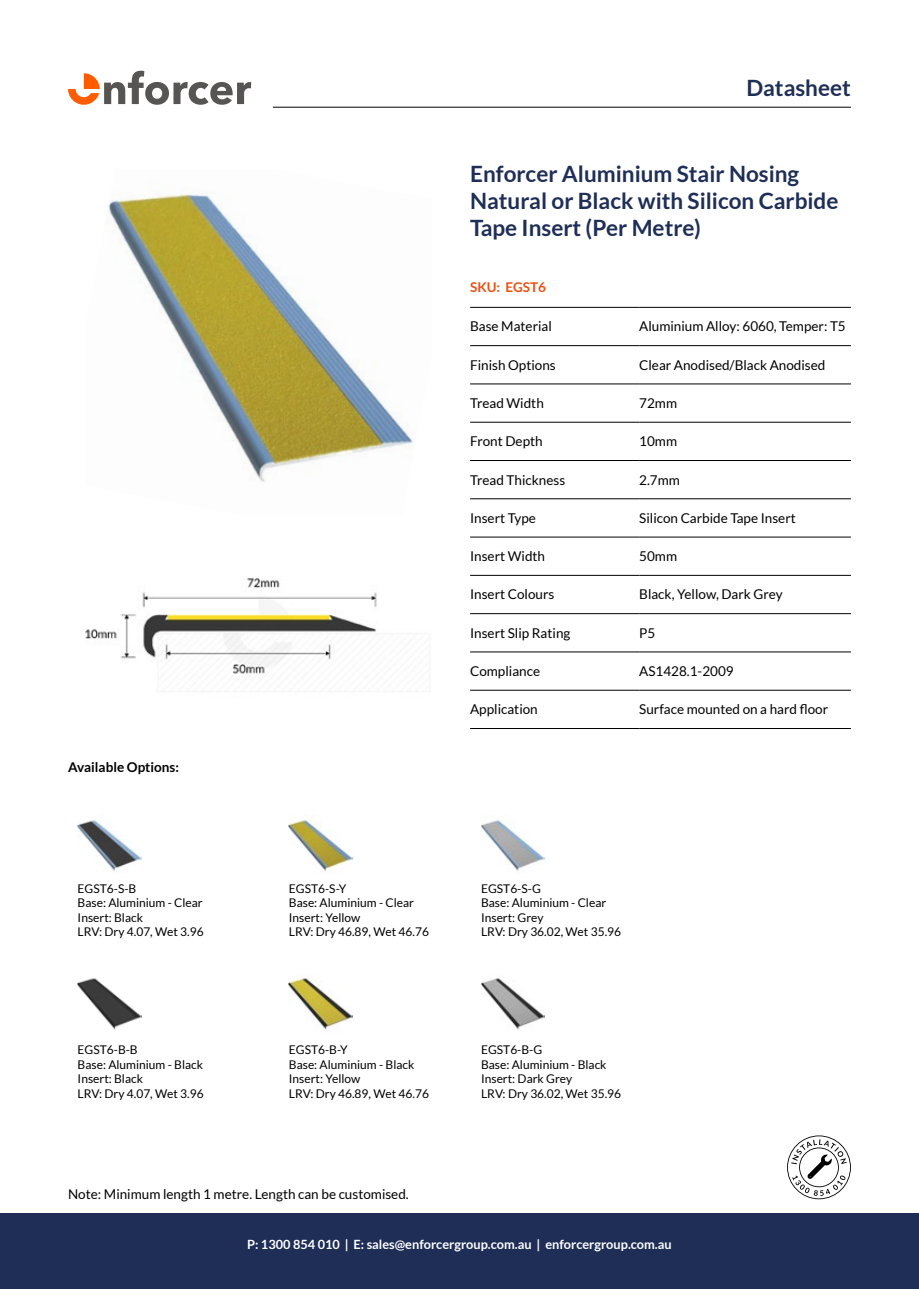
<style>
.page{position:relative;width:919px;height:1289px;background:#fff}
.page>*{position:absolute;margin:0;border:0;box-sizing:border-box;transform-origin:0 0}
.t1{font:700 22.5px/27px "Lato";color:#1f2e56}
.t2{font:13.5px "Lato";color:#000}
.t3{font:700 13.5px "Lato";color:#000}
.t4{font:700 13.5px "Lato";color:#e95114}
.t5{font:700 12.75px "Lato";color:#fff}
.t6{font:12px/14.4px "Lato";color:#000}
</style>
<div class="page">
<svg style="left:68px;top:71px;width:183px;height:34px"></svg>
<hr style="left:273px;top:107px;width:577px;height:1px;background:#000">
<div style="left:0;top:1213px;width:918px;height:75px;background:#1f2e56"></div>
<img style="left:108px;top:194px;width:307px;height:288px">
<img style="left:85px;top:578px;width:333px;height:114px">
<hr style="left:470px;top:307px;width:169px;height:1px;background:#000">
<hr style="left:639px;top:307px;width:211px;height:1px;background:#000">
<hr style="left:470px;top:345px;width:169px;height:1px;background:#000">
<hr style="left:639px;top:345px;width:211px;height:1px;background:#000">
<hr style="left:470px;top:383px;width:169px;height:1px;background:#000">
<hr style="left:639px;top:383px;width:211px;height:1px;background:#000">
<hr style="left:470px;top:422px;width:169px;height:1px;background:#000">
<hr style="left:639px;top:422px;width:211px;height:1px;background:#000">
<hr style="left:470px;top:460px;width:169px;height:1px;background:#000">
<hr style="left:639px;top:460px;width:211px;height:1px;background:#000">
<hr style="left:470px;top:498px;width:169px;height:1px;background:#000">
<hr style="left:639px;top:498px;width:211px;height:1px;background:#000">
<hr style="left:470px;top:537px;width:169px;height:1px;background:#000">
<hr style="left:639px;top:537px;width:211px;height:1px;background:#000">
<hr style="left:470px;top:575px;width:169px;height:1px;background:#000">
<hr style="left:639px;top:575px;width:211px;height:1px;background:#000">
<hr style="left:470px;top:613px;width:169px;height:1px;background:#000">
<hr style="left:639px;top:613px;width:211px;height:1px;background:#000">
<hr style="left:470px;top:651px;width:169px;height:1px;background:#000">
<hr style="left:639px;top:651px;width:211px;height:1px;background:#000">
<hr style="left:470px;top:690px;width:169px;height:1px;background:#000">
<hr style="left:639px;top:690px;width:211px;height:1px;background:#000">
<hr style="left:470px;top:728px;width:169px;height:1px;background:#000">
<hr style="left:639px;top:728px;width:211px;height:1px;background:#000">
<svg style="left:787px;top:1135px;width:63px;height:64px"></svg>
<img style="left:78px;top:820px;width:63px;height:51px">
<img style="left:78px;top:978px;width:63px;height:52px">
<img style="left:481px;top:820px;width:64px;height:51px">
<img style="left:481px;top:978px;width:64px;height:52px">
<img style="left:289px;top:820px;width:64px;height:52px">
<img style="left:289px;top:978px;width:64px;height:52px">
<h1 class="t1" style="left:746px;top:74px;width:106px">Datasheet</h1>
<h1 class="t1" style="left:470px;top:160px;width:370px">Enforcer Aluminium Stair Nosing<br>Natural or Black with Silicon Carbide<br>Tape Insert (Per Metre)</h1>
<p class="t3" style="left:68px;top:759px;width:112px">Available Options:</p>
<p class="t4" style="left:470px;top:279px;width:77px">SKU: EGST6</p>
<p class="t2" style="left:470px;top:319px;width:83px">Base Material</p>
<p class="t2" style="left:639px;top:319px;width:208px">Aluminium Alloy: 6060, Temper: T5</p>
<p class="t2" style="left:470px;top:357px;width:87px">Finish Options</p>
<p class="t2" style="left:639px;top:357px;width:188px">Clear Anodised/Black Anodised</p>
<p class="t2" style="left:470px;top:395px;width:75px">Tread Width</p>
<p class="t2" style="left:639px;top:395px;width:39px">72mm</p>
<p class="t2" style="left:470px;top:434px;width:74px">Front Depth</p>
<p class="t2" style="left:639px;top:434px;width:39px">10mm</p>
<p class="t2" style="left:470px;top:472px;width:96px">Tread Thickness</p>
<p class="t2" style="left:639px;top:472px;width:42px">2.7mm</p>
<p class="t2" style="left:470px;top:510px;width:67px">Insert Type</p>
<p class="t2" style="left:639px;top:510px;width:158px">Silicon Carbide Tape Insert</p>
<p class="t2" style="left:470px;top:548px;width:76px">Insert Width</p>
<p class="t2" style="left:639px;top:548px;width:39px">50mm</p>
<p class="t2" style="left:470px;top:587px;width:86px">Insert Colours</p>
<p class="t2" style="left:639px;top:587px;width:145px">Black, Yellow, Dark Grey</p>
<p class="t2" style="left:470px;top:625px;width:102px">Insert Slip Rating</p>
<p class="t2" style="left:639px;top:625px;width:18px">P5</p>
<p class="t2" style="left:470px;top:663px;width:71px">Compliance</p>
<p class="t2" style="left:639px;top:663px;width:96px">AS1428.1-2009</p>
<p class="t2" style="left:470px;top:702px;width:69px">Application</p>
<p class="t2" style="left:639px;top:702px;width:190px">Surface mounted on a hard floor</p>
<p class="t6" style="left:78px;top:881px;width:128px">EGST6-S-B<br>Base: Aluminium - Clear<br>Insert: Black<br>LRV: Dry 4.07, Wet 3.96</p>
<p class="t6" style="left:78px;top:1042px;width:128px">EGST6-B-B<br>Base: Aluminium - Black<br>Insert: Black<br>LRV: Dry 4.07, Wet 3.96</p>
<p class="t6" style="left:289px;top:881px;width:141px">EGST6-S-Y<br>Base: Aluminium - Clear<br>Insert: Yellow<br>LRV: Dry 46.89, Wet 46.76</p>
<p class="t6" style="left:289px;top:1042px;width:141px">EGST6-B-Y<br>Base: Aluminium - Black<br>Insert: Yellow<br>LRV: Dry 46.89, Wet 46.76</p>
<p class="t2" style="left:68px;top:1186px;width:342px">Note: Minimum length 1 metre. Length can be customised.</p>
<p class="t6" style="left:481px;top:881px;width:141px">EGST6-S-G<br>Base: Aluminium - Clear<br>Insert: Grey<br>LRV: Dry 36.02, Wet 35.96</p>
<p class="t6" style="left:481px;top:1042px;width:141px">EGST6-B-G<br>Base: Aluminium - Black<br>Insert: Dark Grey<br>LRV: Dry 36.02, Wet 35.96</p>
<p class="t5" style="left:247px;top:1237px;width:426px">P: 1300 854 010 | E: sales@enforcergroup.com.au | enforcergroup.com.au</p>
</div>
